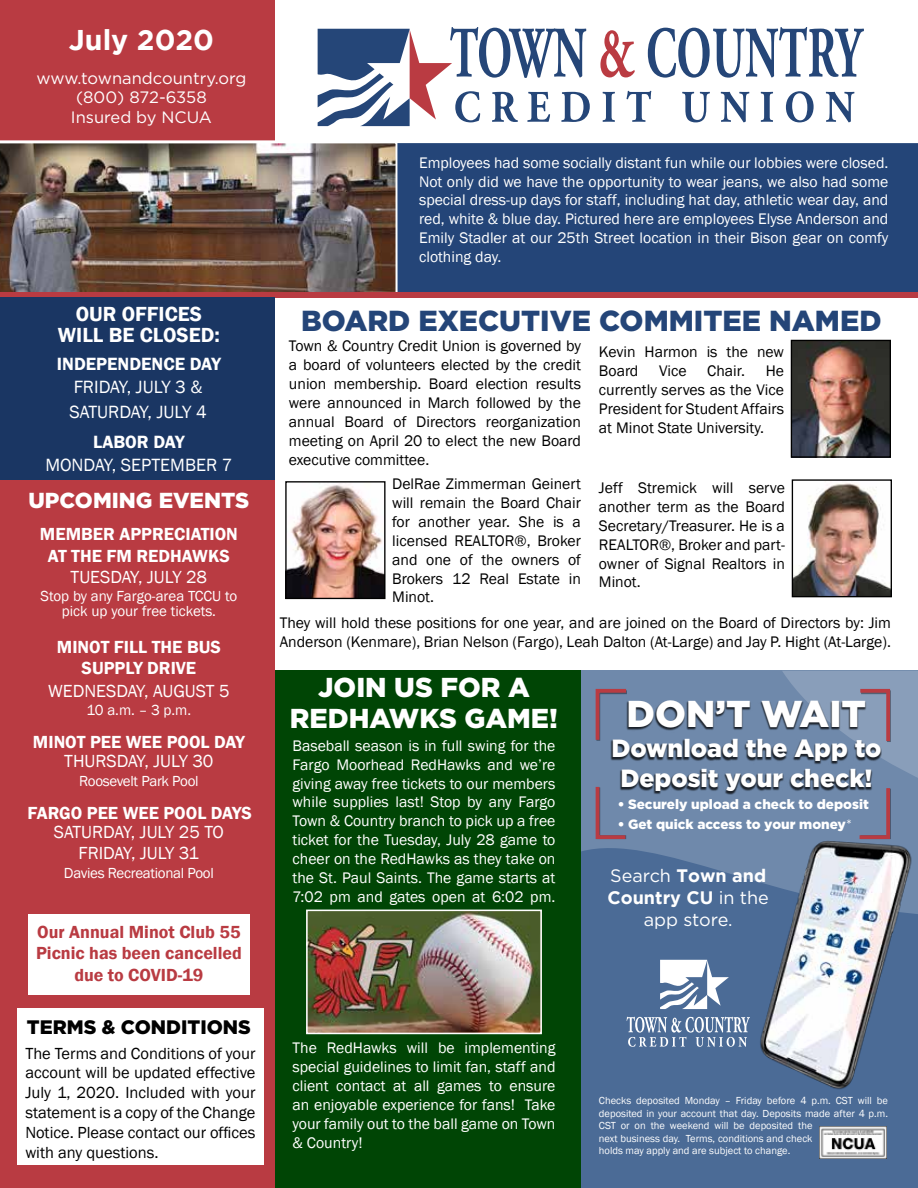
<style>
.page{position:relative;width:918px;height:1188px;background:#fff}
.page>*{position:absolute;margin:0;border:0;box-sizing:border-box;transform-origin:0 0}
.t1{font:900 37.35px "Gotham";color:#fff}
.t2{font:900 28.95px "Gotham";color:#244578}
.t3{font:700 28.5px "Gotham";color:#fff}
.t4{font:900 27.3px/31.5px "Gotham";color:#fff;text-align:center}
.t5{font:900 24.9px/29.8px "Gotham";color:#fff;text-align:center}
.t6{font:900 21.75px "Gotham";color:#fff}
.t7{font:600 21px "Franklin Gothic";color:#fff}
.t8{font:900 19.5px "Gotham";color:#000}
.t9{font:18.3px/24.9px "Franklin Gothic";color:#fff}
.t10{font:600 18.3px "Franklin Gothic";color:#fff}
.t11{font:600 18px/21.6px "Franklin Gothic";color:#fff;text-align:center}
.t12{font:18px/21.6px "Franklin Gothic";color:#fff;text-align:center}
.t13{font:600 18px/21.6px "Franklin Gothic";color:#b93b42;text-align:center}
.t14{font:18px/21.6px "Gotham";letter-spacing:-.005em;color:#fff;text-align:center}
.t15{font:16.5px/19.8px "Franklin Gothic";color:#000;text-align:justify}
.t16{font:16.5px/19.8px "Gotham";color:#fff;text-align:center}
.t17{font:15.75px/18.9px "Franklin Gothic";color:#fff;text-align:justify}
.t18{font:15.75px/18.9px "Franklin Gothic";color:#000;text-align:justify}
.t19{font:15px "Franklin Gothic";letter-spacing:-.02em;color:#fff}
.t20{font:15px/15px "Franklin Gothic";color:#fff;text-align:center}
.t21{font:900 13.5px "Gotham";color:#fff}
.t22{font:10.5px/12.6px "Franklin Gothic";color:#fff}
.s1{font-weight:400}
.s2{font-weight:700}
</style>
<div class="page">
<div style="left:273px;top:671px;width:307px;height:517px;background:#004505"></div>
<div style="left:0;top:0;width:275px;height:1188px;background:#b93b42"></div>
<div style="left:17px;top:1008px;width:247px;height:157px;background:#fff"></div>
<img style="left:0;top:140px;width:397px;height:153px">
<div style="left:28px;top:914px;width:222px;height:80px;background:#fff"></div>
<div style="left:397px;top:143px;width:521px;height:151px;background:#244578"></div>
<svg style="left:600px;top:30px;width:35px;height:47px"></svg>
<svg style="left:648px;top:27px;width:216px;height:51px"></svg>
<svg style="left:603px;top:92px;width:12px;height:30px"></svg>
<svg style="left:627px;top:91px;width:24px;height:31px"></svg>
<svg style="left:682px;top:92px;width:28px;height:30px"></svg>
<svg style="left:721px;top:92px;width:28px;height:30px"></svg>
<svg style="left:761px;top:92px;width:12px;height:30px"></svg>
<svg style="left:786px;top:91px;width:28px;height:31px"></svg>
<svg style="left:826px;top:92px;width:29px;height:30px"></svg>
<svg style="left:318px;top:27px;width:272px;height:99px"></svg>
<div style="left:0;top:293px;width:918px;height:5px;background:#b93b42"></div>
<div style="left:0;top:297px;width:275px;height:182px;background:#1a3663"></div>
<img style="left:287px;top:483px;width:97px;height:114px">
<div style="left:285px;top:481px;width:101px;height:118px;border:1px solid #000"></div>
<img style="left:793px;top:342px;width:96px;height:114px">
<div style="left:791px;top:340px;width:100px;height:118px;border:1px solid #000"></div>
<img style="left:794px;top:481px;width:96px;height:114px">
<div style="left:792px;top:479px;width:100px;height:118px;border:1px solid #000"></div>
<img style="left:309px;top:913px;width:230px;height:118px">
<div style="left:306px;top:910px;width:236px;height:124px;border:2px solid #fff"></div>
<div style="left:581px;top:671px;width:337px;height:517px;background:#6f89ab"></div>
<div style="left:581px;top:848px;width:337px;height:340px;background:#4b6b96"></div>
<img style="left:754px;top:848px;width:164px;height:305px">
<img style="left:819px;top:1126px;width:67px;height:32px">
<div style="left:610px;top:701px;width:272px;height:94px;background:#000;opacity:.75"></div>
<svg style="left:595px;top:689px;width:36px;height:56px"></svg>
<svg style="left:595px;top:783px;width:35px;height:57px"></svg>
<svg style="left:782px;top:671px;width:136px;height:313px"></svg>
<svg style="left:627px;top:1017px;width:123px;height:30px;background:#7a91b1"></svg>
<svg style="left:660px;top:960px;width:69px;height:49px;background:#a8b8cc"></svg>
<h3 class="t3" style="left:69px;top:24px;width:147px">July 2020</h3>
<p class="t16" style="left:36px;top:68px;width:211px">www.townandcountry.org (800) 872-6358<br>Insured by NCUA</p>
<p class="t17" style="left:419px;top:153px;width:471px">Employees had some socially distant fun while our lobbies were closed.<br>Not only did we have the opportunity to wear jeans, we also had some special dress-up days for staff, including hat day, athletic wear day, and red, white &amp; blue day. Pictured here are employees Elyse Anderson and Emily Stadler at our 25th Street location in their Bison gear on comfy clothing day.</p>
<h3 class="t7" style="left:76px;top:301px;width:128px">OUR OFFICES</h3>
<h2 class="t2" style="left:301px;top:304px;width:582px">BOARD EXECUTIVE COMMITEE NAMED</h2>
<p class="t10" style="left:57px;top:352px;width:165px">INDEPENDENCE DAY</p>
<p class="t9" style="left:70px;top:375px;width:139px">FRIDAY, JULY 3 &amp;<br>SATURDAY, JULY 4</p>
<p class="t10" style="left:93px;top:430px;width:93px">LABOR DAY</p>
<p class="t9" style="left:45px;top:453px;width:189px">MONDAY, SEPTEMBER 7</p>
<h3 class="t7" style="left:58px;top:322px;width:163px">WILL BE CLOSED:</h3>
<p class="t18" style="left:289px;top:337px;width:294px">Town &amp; Country Credit Union is governed by a board of volunteers elected by the credit union membership. Board election results were announced in March followed by the annual Board of Directors reorganization meeting on April 20 to elect the new Board executive committee.</p>
<p class="t18" style="left:392px;top:475px;width:190px">DelRae Zimmerman Geinert will remain the Board Chair for another year. She is a licensed REALTOR®️, Broker and one of the owners of Brokers 12 Real Estate in Minot.</p>
<p class="t18" style="left:599px;top:343px;width:187px">Kevin Harmon is the new<br>Board</p>
<p class="t18" style="left:659px;top:362px;width:29px">Vice</p>
<p class="t18" style="left:707px;top:362px;width:39px">Chair.</p>
<p class="t18" style="left:599px;top:362px;width:187px;text-indent:167px">He currently serves as the Vice President for Student Affairs at Minot State University.</p>
<p class="t18" style="left:599px;top:479px;width:188px">Jeff Stremick will serve another term as the Board Secretary/Treasurer. He is a REALTOR®️, Broker and part&shy;owner of Signal Realtors in Minot.</p>
<h3 class="t6" style="left:29px;top:487px;width:222px">UPCOMING EVENTS</h3>
<p class="t11" style="left:40px;top:524px;width:199px">MEMBER APPRECIATION<br>AT THE FM REDHAWKS</p>
<p class="t12" style="left:71px;top:566px;width:138px">TUESDAY, JULY 28</p>
<p class="t20" style="left:41px;top:589px;width:198px">Stop by any Fargo-area TCCU to pick up your free tickets.</p>
<p class="t18" style="left:280px;top:613px;width:613px">They will hold these positions for one year, and are joined on the Board of Directors by: Jim<br>Anderson (Kenmare), Brian Nelson (Fargo), Leah Dalton (At-Large) and Jay P. Hight (At-Large).</p>
<p class="t11" style="left:57px;top:636px;width:165px">MINOT FILL THE BUS<br>SUPPLY DRIVE</p>
<p class="t12" style="left:48px;top:681px;width:183px">WEDNESDAY, AUGUST 5</p>
<p class="t19" style="left:87px;top:701px;width:106px">10 a.m. – 3 p.m.</p>
<h3 class="t4" style="left:290px;top:671px;width:270px">JOIN US FOR A<br>REDHAWKS GAME!</h3>
<h1 class="t1" style="left:627px;top:692px;width:241px">DON’T WAIT</h1>
<h3 class="t5" style="left:611px;top:732px;width:272px">Download the App to<br>Deposit your check!</h3>
<p class="t11" style="left:33px;top:732px;width:213px">MINOT PEE WEE POOL DAY</p>
<p class="t12" style="left:64px;top:751px;width:151px">THURSDAY, JULY 30</p>
<p class="t19" style="left:79px;top:771px;width:121px">Roosevelt Park Pool</p>
<p class="t17" style="left:293px;top:736px;width:264px">Baseball season is in full swing for the Fargo Moorhead RedHawks and we’re giving away free tickets to our members while supplies last! Stop by any Fargo Town &amp; Country branch to pick up a free ticket for the Tuesday, July 28 game to cheer on the RedHawks as they take on the St. Paul Saints. The game starts at 7:02 pm and gates open at 6:02 pm.</p>
<p class="t21" style="left:618px;top:796px;width:252px">• Securely upload a check to deposit</p>
<p class="t21" style="left:618px;top:817px;width:236px">• Get quick access to your money<span class="s1">*</span></p>
<p class="t11" style="left:27px;top:802px;width:226px">FARGO PEE WEE POOL DAYS</p>
<p class="t12" style="left:54px;top:821px;width:172px">SATURDAY, JULY 25 TO<br>FRIDAY, JULY 31</p>
<p class="t19" style="left:64px;top:864px;width:151px">Davies Recreational Pool</p>
<p class="t14" style="left:608px;top:865px;width:163px">Search <span class="s2">Town and<br>Country CU</span> in the app store.</p>
<p class="t13" style="left:36px;top:921px;width:207px">Our Annual Minot Club 55<br>Picnic has been cancelled due to COVID-19</p>
<p class="t8" style="left:27px;top:1016px;width:226px">TERMS &amp; CONDITIONS</p>
<p class="t15" style="left:25px;top:1044px;width:232px">The Terms and Conditions of your account will be updated effective July 1, 2020. Included with your statement is a copy of the Change Notice. Please contact our offices with any questions.</p>
<p class="t17" style="left:293px;top:1039px;width:264px">The RedHawks will be implementing special guidelines to limit fan, staff and client contact at all games to ensure an enjoyable experience for fans! Take your family out to the ball game on Town &amp; Country!</p>
<p class="t22" style="left:599px;top:1095px;width:291px">Checks deposited Monday – Friday before 4 p.m. CST will be deposited in your account that day. Deposits made after 4 p.m.<br>CST or on the weekend will be deposited the<br>next business day. Terms, conditions and check<br>holds may apply and are subject to change.</p>
</div>
